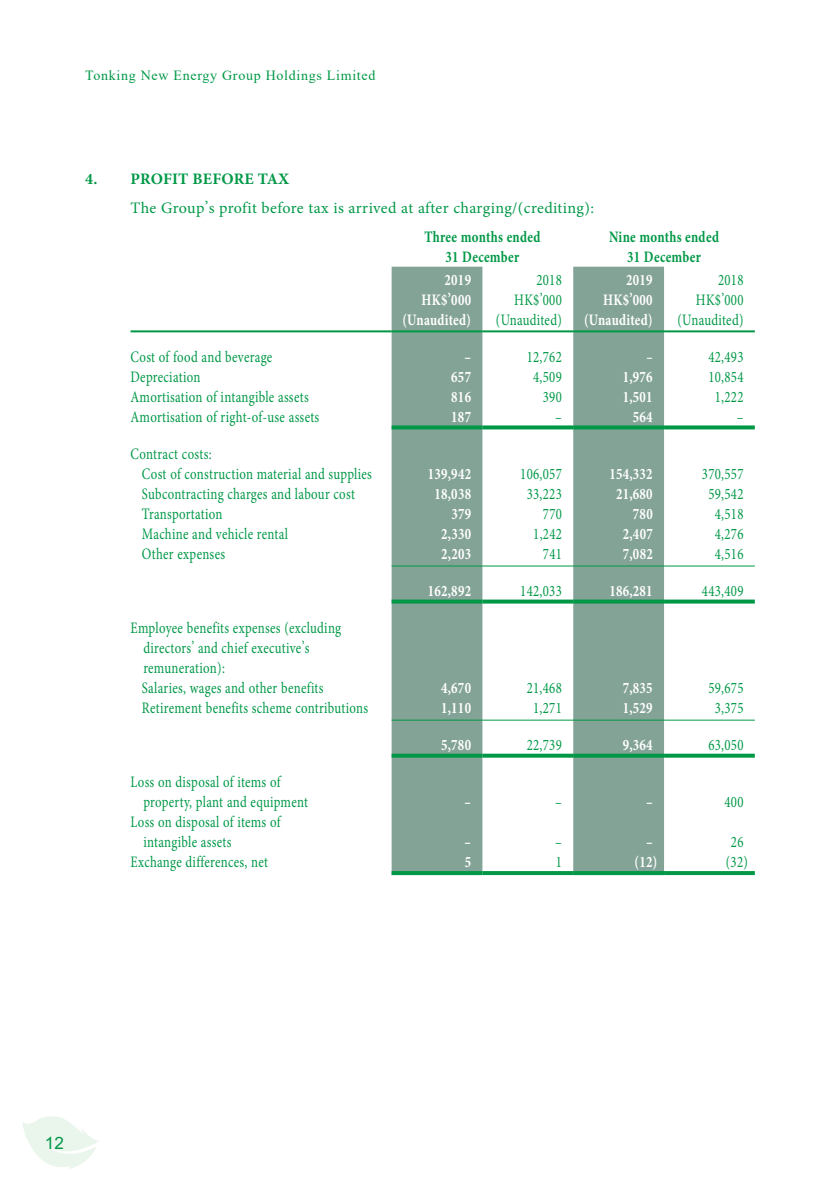
<style>
.page{position:relative;width:840px;height:1191px;background:#fff}
.page>*{position:absolute;margin:0;border:0;box-sizing:border-box;transform-origin:0 0}
.t1{font:700 17px "M Hei HK";color:#009847}
.t2{font:16px/20px "Minion Pro";letter-spacing:.025em;color:#009847;scale:.8 1}
.t3{font:700 16px "Minion Pro";letter-spacing:.02em;color:#fff;scale:.8 1}
.t4{font:16px "Minion Pro";letter-spacing:.025em;color:#009847}
.t5{font:700 16px/20px "Minion Pro";letter-spacing:.02em;color:#009847;text-align:center;scale:.8 1}
.t6{font:700 16px "Minion Pro";letter-spacing:.02em;color:#009847}
.t7{font:700 16px "Minion Pro";letter-spacing:.02em;color:#fff;scale:.75 1}
.t8{font:14px "Times New Roman";letter-spacing:.05em;color:#009847}
</style>
<div class="page">
<svg style="left:23px;top:1116px;width:77px;height:52px"></svg>
<svg style="left:391px;top:267px;width:272px;height:604px;fill:#84a397"></svg>
<hr style="left:130px;top:330px;width:261px;height:2px;background:#009847">
<hr style="left:391px;top:330px;width:91px;height:2px;background:#009847">
<hr style="left:482px;top:330px;width:91px;height:2px;background:#009847">
<hr style="left:573px;top:330px;width:90px;height:2px;background:#009847">
<hr style="left:663px;top:330px;width:91px;height:2px;background:#009847">
<svg style="left:391px;top:425px;width:91px;height:4px"></svg>
<svg style="left:482px;top:425px;width:91px;height:4px"></svg>
<svg style="left:573px;top:425px;width:90px;height:4px"></svg>
<svg style="left:663px;top:425px;width:91px;height:4px"></svg>
<hr style="left:391px;top:565px;width:91px;height:1px;background:#009847">
<hr style="left:482px;top:565px;width:91px;height:1px;background:#009847">
<hr style="left:573px;top:565px;width:90px;height:1px;background:#009847">
<hr style="left:663px;top:565px;width:91px;height:1px;background:#009847">
<svg style="left:391px;top:599px;width:91px;height:4px"></svg>
<svg style="left:482px;top:599px;width:91px;height:4px"></svg>
<svg style="left:573px;top:599px;width:90px;height:4px"></svg>
<svg style="left:663px;top:599px;width:91px;height:4px"></svg>
<hr style="left:391px;top:719px;width:91px;height:1px;background:#009847">
<hr style="left:482px;top:719px;width:91px;height:1px;background:#009847">
<hr style="left:573px;top:719px;width:90px;height:1px;background:#009847">
<hr style="left:663px;top:719px;width:91px;height:1px;background:#009847">
<svg style="left:391px;top:753px;width:91px;height:4px"></svg>
<svg style="left:482px;top:753px;width:91px;height:4px"></svg>
<svg style="left:573px;top:753px;width:90px;height:4px"></svg>
<svg style="left:663px;top:753px;width:91px;height:4px"></svg>
<hr style="left:391px;top:871px;width:91px;height:4px;background:#009847">
<svg style="left:482px;top:871px;width:91px;height:4px"></svg>
<hr style="left:573px;top:871px;width:90px;height:4px;background:#009847">
<svg style="left:663px;top:871px;width:91px;height:4px"></svg>
<p class="t8" style="left:85px;top:65px;width:292px">Tonking New Energy Group Holdings Limited</p>
<p class="t6" style="left:85px;top:168px;width:205px">4. PROFIT BEFORE TAX</p>
<p class="t4" style="left:130px;top:197px;width:464px">The Group’s profit before tax is arrived at after charging/(crediting):</p>
<p class="t5" style="left:424px;top:226px;width:146px">Three months ended<br>31 December</p>
<p class="t5" style="left:608px;top:226px;width:139px">Nine months ended<br>31 December</p>
<p class="t3" style="left:444px;top:268px;width:35px">2019</p>
<p class="t2" style="left:536px;top:270px;width:33px">2018</p>
<p class="t3" style="left:626px;top:268px;width:35px">2019</p>
<p class="t2" style="left:717px;top:270px;width:33px">2018</p>
<p class="t3" style="left:421px;top:288px;width:63px">HK$’000</p>
<p class="t2" style="left:514px;top:290px;width:61px">HK$’000</p>
<p class="t3" style="left:603px;top:288px;width:63px">HK$’000</p>
<p class="t2" style="left:695px;top:290px;width:61px">HK$’000</p>
<p class="t3" style="left:402px;top:308px;width:87px">(Unaudited)</p>
<p class="t2" style="left:495px;top:310px;width:84px">(Unaudited)</p>
<p class="t3" style="left:583px;top:308px;width:87px">(Unaudited)</p>
<p class="t2" style="left:677px;top:310px;width:84px">(Unaudited)</p>
<p class="t2" style="left:130px;top:347px;width:179px">Cost of food and beverage</p>
<p class="t3" style="left:464px;top:345px;width:10px">–</p>
<p class="t2" style="left:526px;top:347px;width:45px">12,762</p>
<p class="t7" style="left:646px;top:345px;width:10px">–</p>
<p class="t2" style="left:708px;top:347px;width:45px">42,493</p>
<p class="t2" style="left:130px;top:367px;width:89px">Depreciation</p>
<p class="t3" style="left:451px;top:365px;width:26px">657</p>
<p class="t2" style="left:533px;top:367px;width:37px">4,509</p>
<p class="t3" style="left:622px;top:365px;width:39px">1,976</p>
<p class="t2" style="left:708px;top:367px;width:45px">10,854</p>
<p class="t2" style="left:130px;top:387px;width:224px">Amortisation of intangible assets</p>
<p class="t3" style="left:451px;top:385px;width:26px">816</p>
<p class="t2" style="left:542px;top:387px;width:25px">390</p>
<p class="t3" style="left:622px;top:385px;width:39px">1,501</p>
<p class="t2" style="left:714px;top:387px;width:37px">1,222</p>
<p class="t2" style="left:130px;top:407px;width:237px">Amortisation of right-of-use assets</p>
<p class="t3" style="left:451px;top:405px;width:26px">187</p>
<p class="t2" style="left:555px;top:407px;width:10px">–</p>
<p class="t3" style="left:632px;top:405px;width:26px">564</p>
<p class="t2" style="left:736px;top:407px;width:10px">–</p>
<p class="t2" style="left:142px;top:444px;width:289px;text-indent:-11px">Contract costs:<br>Cost of construction material and supplies</p>
<p class="t3" style="left:427px;top:462px;width:56px">139,942</p>
<p class="t2" style="left:520px;top:464px;width:53px">106,057</p>
<p class="t3" style="left:609px;top:462px;width:56px">154,332</p>
<p class="t2" style="left:701px;top:464px;width:53px">370,557</p>
<p class="t2" style="left:142px;top:484px;width:268px">Subcontracting charges and labour cost</p>
<p class="t3" style="left:434px;top:482px;width:47px">18,038</p>
<p class="t2" style="left:526px;top:484px;width:45px">33,223</p>
<p class="t3" style="left:615px;top:482px;width:47px">21,680</p>
<p class="t2" style="left:708px;top:484px;width:45px">59,542</p>
<p class="t2" style="left:142px;top:504px;width:102px">Transportation</p>
<p class="t3" style="left:451px;top:502px;width:26px">379</p>
<p class="t2" style="left:542px;top:504px;width:25px">770</p>
<p class="t3" style="left:632px;top:502px;width:26px">780</p>
<p class="t2" style="left:714px;top:504px;width:37px">4,518</p>
<p class="t2" style="left:142px;top:524px;width:184px">Machine and vehicle rental</p>
<p class="t3" style="left:441px;top:522px;width:39px">2,330</p>
<p class="t2" style="left:533px;top:524px;width:37px">1,242</p>
<p class="t3" style="left:622px;top:522px;width:39px">2,407</p>
<p class="t2" style="left:714px;top:524px;width:37px">4,276</p>
<p class="t2" style="left:142px;top:544px;width:105px">Other expenses</p>
<p class="t3" style="left:441px;top:542px;width:39px">2,203</p>
<p class="t2" style="left:542px;top:544px;width:25px">741</p>
<p class="t3" style="left:622px;top:542px;width:39px">7,082</p>
<p class="t2" style="left:714px;top:544px;width:37px">4,516</p>
<p class="t3" style="left:427px;top:579px;width:56px">162,892</p>
<p class="t2" style="left:520px;top:581px;width:53px">142,033</p>
<p class="t3" style="left:609px;top:579px;width:56px">186,281</p>
<p class="t2" style="left:701px;top:581px;width:53px">443,409</p>
<p class="t2" style="left:142px;top:618px;width:250px;text-indent:-11px">Employee benefits expenses (excluding directors’ and chief executive’s remuneration):<br>Salaries, wages and other benefits</p>
<p class="t3" style="left:441px;top:676px;width:39px">4,670</p>
<p class="t2" style="left:526px;top:678px;width:45px">21,468</p>
<p class="t3" style="left:622px;top:676px;width:39px">7,835</p>
<p class="t2" style="left:708px;top:678px;width:45px">59,675</p>
<p class="t2" style="left:142px;top:698px;width:284px">Retirement benefits scheme contributions</p>
<p class="t3" style="left:441px;top:696px;width:39px">1,110</p>
<p class="t2" style="left:533px;top:698px;width:37px">1,271</p>
<p class="t3" style="left:622px;top:696px;width:39px">1,529</p>
<p class="t2" style="left:714px;top:698px;width:37px">3,375</p>
<p class="t3" style="left:441px;top:733px;width:39px">5,780</p>
<p class="t2" style="left:526px;top:735px;width:45px">22,739</p>
<p class="t3" style="left:622px;top:733px;width:39px">9,364</p>
<p class="t2" style="left:708px;top:735px;width:45px">63,050</p>
<p class="t2" style="left:143px;top:772px;width:207px;text-indent:-13px">Loss on disposal of items of property, plant and equipment</p>
<p class="t3" style="left:464px;top:790px;width:10px">–</p>
<p class="t2" style="left:555px;top:792px;width:10px">–</p>
<p class="t3" style="left:645px;top:790px;width:10px">–</p>
<p class="t2" style="left:724px;top:792px;width:25px">400</p>
<p class="t2" style="left:143px;top:812px;width:173px;text-indent:-13px">Loss on disposal of items of intangible assets</p>
<p class="t3" style="left:464px;top:830px;width:10px">–</p>
<p class="t2" style="left:555px;top:832px;width:10px">–</p>
<p class="t3" style="left:645px;top:830px;width:10px">–</p>
<p class="t2" style="left:730px;top:832px;width:17px">26</p>
<p class="t2" style="left:130px;top:852px;width:173px">Exchange differences, net</p>
<p class="t3" style="left:464px;top:850px;width:9px">5</p>
<p class="t2" style="left:555px;top:852px;width:9px">1</p>
<p class="t3" style="left:634px;top:850px;width:30px">(12)</p>
<p class="t2" style="left:725px;top:852px;width:29px">(32)</p>
<p class="t1" style="left:45px;top:1130px;width:20px">12</p>
</div>
